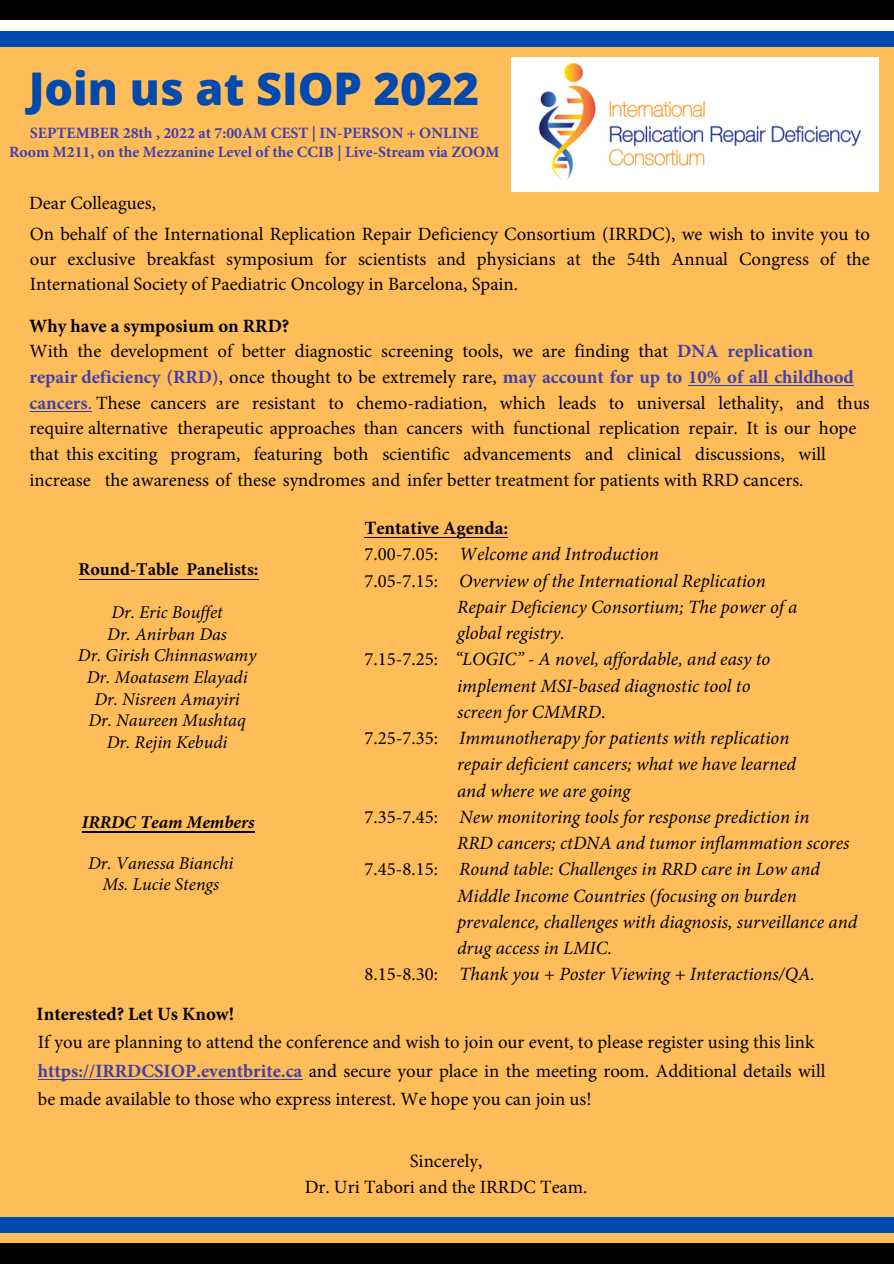
<style>
.page{position:relative;width:894px;height:1264px;background:#fff}
.page>*{position:absolute;margin:0;border:0;box-sizing:border-box;transform-origin:0 0}
.t1{font:800 45px "Open Sans";color:#004aad}
.t2{font:18.75px/25.7px "Minion Pro";color:#000}
.t3{font:italic 18.75px "Minion Pro";color:#000}
.t4{font:700 18.75px "Minion Pro";color:#000}
.t5{font:italic 18px/21.6px "Minion Pro";color:#000;text-align:center}
.t6{font:700 18px "Minion Pro";color:#000}
.t7{font:italic 700 18px "Minion Pro";color:#000}
.t8{font:700 15.75px/18.3px "Minion Pro";color:#4040aa;text-align:center}
.s1{font-weight:700}
.s2{font-weight:700;color:#4040aa}
.s3{color:#000080}
.s4{color:#4040aa}
.s5{font-style:normal}
</style>
<div class="page">
<div style="left:0;top:39px;width:893px;height:1224px;background:#ffbd59"></div>
<div style="left:0;top:0;width:893px;height:20px;background:#000"></div>
<div style="left:0;top:1243px;width:893px;height:20px;background:#000"></div>
<div style="left:0;top:31px;width:893px;height:16px;background:#004aad"></div>
<div style="left:0;top:1216px;width:893px;height:16px;background:#004aad"></div>
<img style="left:511px;top:58px;width:367px;height:134px">
<hr style="left:30px;top:411px;width:58px;height:1px;background:#4040aa">
<hr style="left:688px;top:385px;width:165px;height:1px;background:#4040aa">
<hr style="left:38px;top:1078px;width:264px;height:1px;background:#4040aa">
<hr style="left:364px;top:537px;width:144px;height:1px;background:#000">
<hr style="left:79px;top:578px;width:179px;height:1px;background:#000">
<hr style="left:82px;top:831px;width:172px;height:1px;background:#000">
<h1 class="t1" style="left:29px;top:57px;width:452px">Join us at SIOP 2022</h1>
<p class="t8" style="left:9px;top:124px;width:491px">SEPTEMBER 28th , 2022 at 7:00AM CEST | IN-PERSON + ONLINE<br>Room M211, on the Mezzanine Level of the CCIB | Live-Stream via ZOOM</p>
<p class="t2" style="left:29px;top:187px;width:842px;line-height:31.2px">Dear Colleagues,<br>On behalf of the International Replication Repair Deficiency Consortium (IRRDC), we wish to invite you to</p>
<p class="t2" style="left:30px;top:247px;width:841px;line-height:24.8px">our exclusive breakfast symposium for scientists and physicians at the 54th Annual Congress of the<br>International Society of Paediatric Oncology in Barcelona, Spain.</p>
<p class="t2" style="left:29px;top:313px;width:841px"><span class="s1">Why have a symposium on RRD?<br></span>With the development of better diagnostic screening tools, we are finding that <span class="s2">DNA replication<br>repair deficiency (RRD)</span><span class="s3">,</span> once thought to be extremely rare, <span class="s2">may account for up to 10% of all childhood cancers</span><span class="s4">.</span> These cancers are resistant to chemo-radiation, which leads to universal lethality, and thus require alternative therapeutic approaches than cancers with functional replication repair. It is our hope that this exciting program, featuring both scientific advancements and clinical discussions, will increase the awareness of these syndromes and infer better treatment for patients with RRD cancers.</p>
<p class="t4" style="left:364px;top:515px;width:145px">Tentative Agenda:</p>
<p class="t3" style="left:364px;top:541px;width:296px"><span class="s5">7.00-7.05:</span> Welcome and Introduction</p>
<p class="t3" style="left:364px;top:567px;width:402px"><span class="s5">7.05-7.15:</span> Overview of the International Replication</p>
<p class="t3" style="left:457px;top:594px;width:341px">Repair Deficiency Consortium; The power of a</p>
<p class="t3" style="left:457px;top:620px;width:109px">global registry.</p>
<p class="t3" style="left:364px;top:646px;width:407px"><span class="s5">7.15-7.25:</span> “LOGIC” - A novel, affordable, and easy to</p>
<p class="t3" style="left:457px;top:672px;width:295px">implement MSI-based diagnostic tool to</p>
<p class="t3" style="left:457px;top:699px;width:150px">screen for CMMRD<span class="s5">.</span></p>
<p class="t3" style="left:364px;top:725px;width:426px"><span class="s5">7.25-7.35:</span> Immunotherapy for patients with replication</p>
<p class="t3" style="left:457px;top:751px;width:340px">repair deficient cancers; what we have learned</p>
<p class="t3" style="left:457px;top:777px;width:175px">and where we are going</p>
<p class="t3" style="left:364px;top:804px;width:446px"><span class="s5">7.35-7.45:</span> New monitoring tools for response prediction in</p>
<p class="t3" style="left:457px;top:830px;width:394px">RRD cancers; ctDNA and tumor inflammation scores</p>
<p class="t3" style="left:364px;top:856px;width:457px"><span class="s5">7.45-8.15:</span> Round table: Challenges in RRD care in Low and</p>
<p class="t3" style="left:457px;top:882px;width:341px">Middle Income Countries (focusing on burden</p>
<p class="t3" style="left:457px;top:909px;width:401px">prevalence, challenges with diagnosis, surveillance and</p>
<p class="t3" style="left:457px;top:935px;width:156px">drug access in LMIC.</p>
<p class="t3" style="left:364px;top:961px;width:452px"><span class="s5">8.15-8.30:</span> Thank you + Poster Viewing + Interactions/QA.</p>
<p class="t4" style="left:37px;top:1001px;width:199px">Interested? Let Us Know!</p>
<p class="t2" style="left:38px;top:1028px;width:789px;line-height:28.2px">If you are planning to attend the conference and wish to join our event, to please register using this link <span class="s2">https://IRRDCSIOP.eventbrite.ca</span> and secure your place in the meeting room. Additional details will be made available to those who express interest. We hope you can join us!</p>
<p class="t6" style="left:79px;top:557px;width:181px">Round-Table Panelists:</p>
<p class="t5" style="left:78px;top:601px;width:180px">Dr. Eric Bouffet<br>Dr. Anirban Das<br>Dr. Girish Chinnaswamy<br>Dr. Moatasem Elayadi<br>Dr. Nisreen Amayiri<br>Dr. Naureen Mushtaq<br>Dr. Rejin Kebudi</p>
<p class="t7" style="left:82px;top:809px;width:174px">IRRDC Team Members</p>
<p class="t5" style="left:88px;top:852px;width:147px">Dr. Vanessa Bianchi<br>Ms. Lucie Stengs</p>
<p class="t2" style="left:304px;top:1148px;width:284px;text-align:center">Sincerely,<br>Dr. Uri Tabori and the IRRDC Team.</p>
</div>
